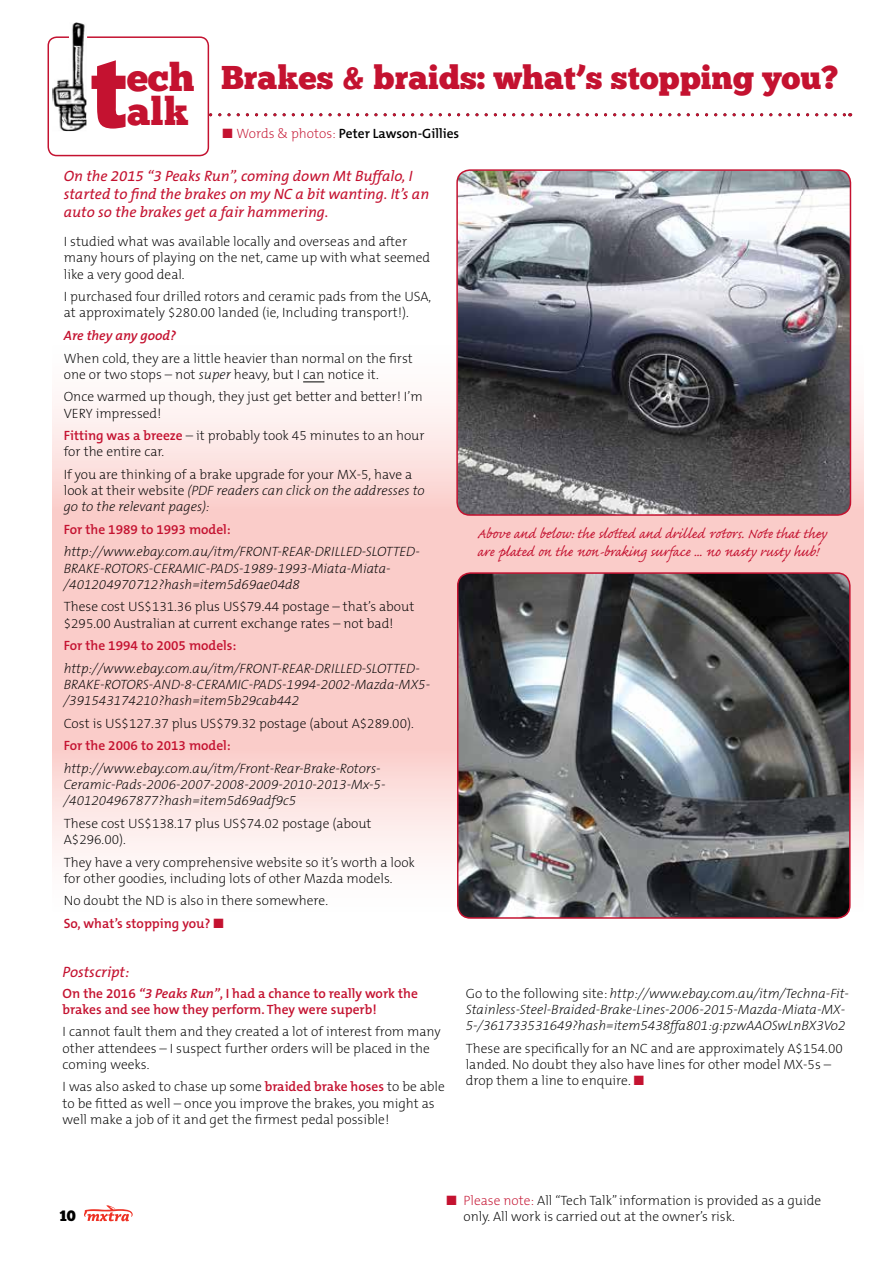
<style>
.page{position:relative;width:893px;height:1263px;background:#fff}
.page>*{position:absolute;margin:0;border:0;box-sizing:border-box;transform-origin:0 0}
.t1{font:102.15px "Chunk Five";color:#c41230}
.t2{font:39px/34.5px "Chunk Five";color:#c41230}
.t3{font:33px "Chunk Five";color:#c41230}
.t4{font:18px/18px "Caflisch Script Pro";letter-spacing:-.005em;color:#c41230}
.t5{font:italic 15px/18px "The Mix B5 Plain";color:#c41230}
.t6{font:15px "Chunk Five";color:#000}
.t7{font:200 13.5px/16.2px "The Mix B2";color:#000}
.t8{font:italic 200 13.5px/16.2px "The Mix B2";color:#000}
.t9{font:600 13.5px/16.2px "The Mix B6";color:#c41230}
.t10{font:600 13.5px "The Mix B6";color:#000}
.t11{font:italic 600 13.5px "The Mix B6";color:#c41230}
.s1{color:#c41230}
.s2{font-family:"The Mix B2";font-weight:200;color:#c41230}
.s3{font-style:italic}
.s4{font-family:"The Mix B6";font-weight:600;color:#c41230}
.s5{font-style:normal}
</style>
<div class="page">
<div style="left:48px;top:36px;width:161px;height:120px;border:2px solid #c41230;border-radius:9px"></div>
<svg style="left:50px;top:36px;width:801px;height:96px"></svg>
<img style="left:52px;top:22px;width:34px;height:109px">
<svg style="left:52px;top:318px;width:812px;height:539px;fill:#facdca"></svg>
<svg style="left:303px;top:382px;width:21px;height:1px"></svg>
<img style="left:457px;top:170px;width:393px;height:345px">
<div style="left:456px;top:169px;width:395px;height:347px;border:2px solid #c41230;border-radius:13px"></div>
<img style="left:458px;top:573px;width:392px;height:345px">
<div style="left:457px;top:572px;width:394px;height:347px;border:2px solid #c41230;border-radius:13px"></div>
<svg style="left:84px;top:1205px;width:49px;height:16px"></svg>
<h1 class="t1" style="left:90px;top:30px;width:39px">t</h1>
<h2 class="t2" style="left:127px;top:60px;width:69px">ech alk</h2>
<h3 class="t3" style="left:221px;top:57px;width:619px">Brakes &amp; braids: what’s stopping you?</h3>
<p class="t10" style="left:223px;top:126px;width:238px"><span class="s1">■</span> <span class="s2">Words &amp; photos:</span> Peter Lawson-Gillies</p>
<p class="t5" style="left:64px;top:168px;width:367px">On the 2015 “3 Peaks Run”, coming down Mt Buffalo, I started to find the brakes on my NC a bit wanting. It’s an auto so the brakes get a fair hammering.</p>
<p class="t7" style="left:64px;top:234px;width:368px">I studied what was available locally and overseas and after many hours of playing on the net, came up with what seemed like a very good deal.</p>
<p class="t7" style="left:64px;top:289px;width:369px">I purchased four drilled rotors and ceramic pads from the USA, at approximately $280.00 landed (ie, Including transport!).</p>
<p class="t11" style="left:64px;top:328px;width:114px">Are they any good?</p>
<p class="t7" style="left:64px;top:350px;width:351px">When cold, they are a little heavier than normal on the first one or two stops – not <span class="s3">super</span> heavy, but I can notice it.</p>
<p class="t7" style="left:64px;top:389px;width:360px">Once warmed up though, they just get better and better! I’m<br>VERY impressed!</p>
<p class="t7" style="left:64px;top:428px;width:362px"><span class="s4">Fitting was a breeze</span> – it probably took 45 minutes to an hour for the entire car.</p>
<p class="t7" style="left:64px;top:467px;width:363px">If you are thinking of a brake upgrade for your MX-5, have a look at their website <span class="s3">(PDF readers can click on the addresses to go to the relevant pages):</span></p>
<p class="t9" style="left:64px;top:522px;width:169px">For the 1989 to 1993 model:</p>
<p class="t8" style="left:64px;top:544px;width:357px">http://www.ebay.com.au/itm/FRONT-REAR-DRILLED-SLOTTED-<br>BRAKE-ROTORS-CERAMIC-PADS-1989-1993-Miata-Miata-/401204970712?hash=item5d69ae04d8</p>
<p class="t7" style="left:64px;top:599px;width:352px">These cost US$131.36 plus US$79.44 postage – that’s about $295.00 Australian at current exchange rates – not bad!</p>
<p class="t9" style="left:64px;top:638px;width:174px">For the 1994 to 2005 models:</p>
<p class="t8" style="left:64px;top:661px;width:368px">http://www.ebay.com.au/itm/FRONT-REAR-DRILLED-SLOTTED-<br>BRAKE-ROTORS-AND-8-CERAMIC-PADS-1994-2002-Mazda-MX5- /391543174210?hash=item5b29cab442</p>
<p class="t7" style="left:64px;top:716px;width:352px">Cost is US$127.37 plus US$79.32 postage (about A$289.00).</p>
<p class="t9" style="left:64px;top:738px;width:169px">For the 2006 to 2013 model:</p>
<p class="t8" style="left:64px;top:761px;width:323px">http://www.ebay.com.au/itm/Front-Rear-Brake-Rotors-<br>Ceramic-Pads-2006-2007-2008-2009-2010-2013-Mx-5- /401204967877?hash=item5d69adf9c5</p>
<p class="t7" style="left:64px;top:816px;width:309px">These cost US$138.17 plus US$74.02 postage (about<br>A$296.00).</p>
<p class="t7" style="left:64px;top:854px;width:353px">They have a very comprehensive website so it’s worth a look for other goodies, including lots of other Mazda models.</p>
<p class="t7" style="left:64px;top:893px;width:266px">No doubt the ND is also in there somewhere.</p>
<p class="t9" style="left:64px;top:916px;width:162px">So, what’s stopping you? ■</p>
<h3 class="t4" style="left:477px;top:527px;width:352px">Above and below: the slotted and drilled rotors. Note that they are plated on the non-braking surface ... no nasty rusty hub!</h3>
<p class="t5" style="left:63px;top:963px;width:68px">Postscript:</p>
<p class="t9" style="left:63px;top:985px;width:357px">On the 2016 <span class="s3">“3 Peaks Run”</span>, I had a chance to really work the brakes and see how they perform. They were superb!</p>
<p class="t7" style="left:63px;top:1024px;width:380px">I cannot fault them and they created a lot of interest from many other attendees – I suspect further orders will be placed in the coming weeks.</p>
<p class="t7" style="left:63px;top:1079px;width:384px">I was also asked to chase up some <span class="s4">braided brake hoses</span> to be able to be fitted as well – once you improve the brakes, you might as well make a job of it and get the firmest pedal possible!</p>
<p class="t8" style="left:466px;top:985px;width:385px"><span class="s5">Go to the following site:</span> http://www.ebay.com.au/itm/Techna-Fit-<br>Stainless-Steel-Braided-Brake-Lines-2006-2015-Mazda-Miata-MX-<br>5-/361733531649?hash=item5438ffa801:g:pzwAAOSwLnBX3Vo2</p>
<p class="t7" style="left:466px;top:1040px;width:379px">These are specifically for an NC and are approximately A$154.00 landed. No doubt they also have lines for other model MX-5s – drop them a line to enquire. <span class="s1">■</span></p>
<p class="t6" style="left:60px;top:1207px;width:18px">10</p>
<p class="t7" style="left:463px;top:1193px;width:359px;text-indent:-17px"><span class="s1">■ Please note:</span> All “Tech Talk” information is provided as a guide only. All work is carried out at the owner’s risk.</p>
</div>
